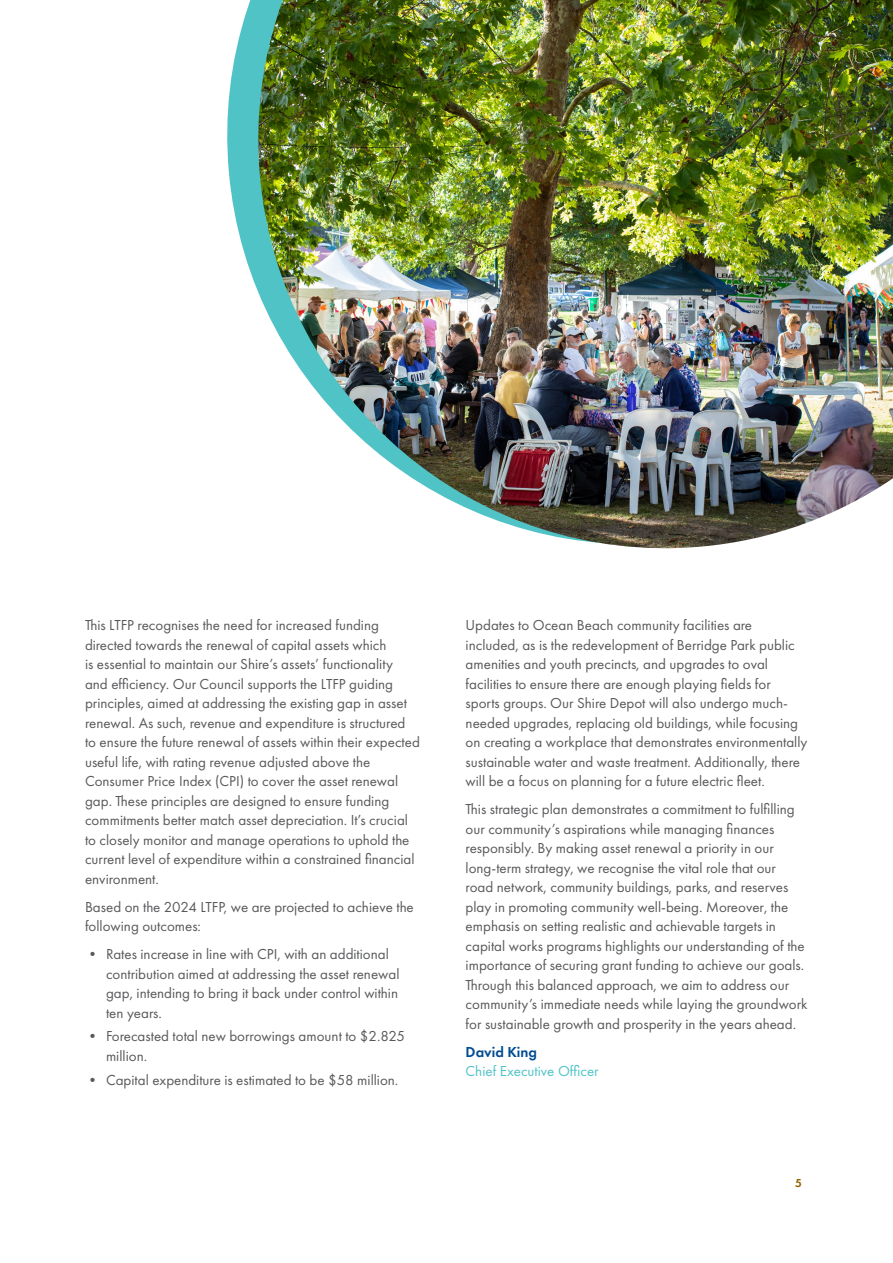
<style>
.page{position:relative;width:893px;height:1263px;background:#fff}
.page>*{position:absolute;margin:0;border:0;box-sizing:border-box;transform-origin:0 0}
.t1{font:15px/19.5px "Futura PT";color:#58595b}
.t2{font:15px "Futura PT";color:#50c3c7}
.t3{font:600 15px "Futura PT";color:#004c92}
.t4{font:600 12px "Futura PT";color:#916000}
</style>
<div class="page">
<svg style="left:227px;top:0;width:27px;height:282px;fill:#50c3c7"></svg>
<img style="left:254px;top:0;width:639px;height:549px">
<p class="t1" style="left:85px;top:615px;width:336px">This LTFP recognises the need for increased funding directed towards the renewal of capital assets which<br>is essential to maintain our Shire’s assets’ functionality<br>and efficiency. Our Council supports the LTFP guiding principles, aimed at addressing the existing gap in asset renewal. As such, revenue and expenditure is structured to ensure the future renewal of assets within their expected useful life, with rating revenue adjusted above the Consumer Price Index (CPI) to cover the asset renewal gap. These principles are designed to ensure funding commitments better match asset depreciation. It’s crucial to closely monitor and manage operations to uphold the current level of expenditure within a constrained financial environment.</p>
<p class="t1" style="left:85px;top:897px;width:330px">Based on the 2024 LTFP, we are projected to achieve the following outcomes:</p>
<p class="t1" style="left:106px;top:944px;width:295px;text-indent:-21px">• Rates increase in line with CPI, with an additional contribution aimed at addressing the asset renewal gap, intending to bring it back under control within ten years.</p>
<p class="t1" style="left:106px;top:1026px;width:300px;text-indent:-21px">• Forecasted total new borrowings amount to $2.825 million.</p>
<p class="t1" style="left:85px;top:1070px;width:315px">• Capital expenditure is estimated to be $58 million.</p>
<p class="t1" style="left:466px;top:615px;width:343px">Updates to Ocean Beach community facilities are included, as is the redevelopment of Berridge Park public amenities and youth precincts, and upgrades to oval facilities to ensure there are enough playing fields for sports groups. Our Shire Depot will also undergo much&shy;needed upgrades, replacing old buildings, while focusing on creating a workplace that demonstrates environmentally sustainable water and waste treatment. Additionally, there will be a focus on planning for a future electric fleet.</p>
<p class="t1" style="left:466px;top:799px;width:343px">This strategic plan demonstrates a commitment to fulfilling our community’s aspirations while managing finances responsibly. By making asset renewal a priority in our long-term strategy, we recognise the vital role that our<br>road network, community buildings, parks, and reserves play in promoting community well-being. Moreover, the emphasis on setting realistic and achievable targets in capital works programs highlights our understanding of the importance of securing grant funding to achieve our goals.<br>Through this balanced approach, we aim to address our community’s immediate needs while laying the groundwork for sustainable growth and prosperity in the years ahead.</p>
<p class="t3" style="left:466px;top:1042px;width:73px">David King</p>
<p class="t2" style="left:466px;top:1062px;width:135px">Chief Executive Officer</p>
<p class="t4" style="left:795px;top:1175px;width:8px">5</p>
</div>
